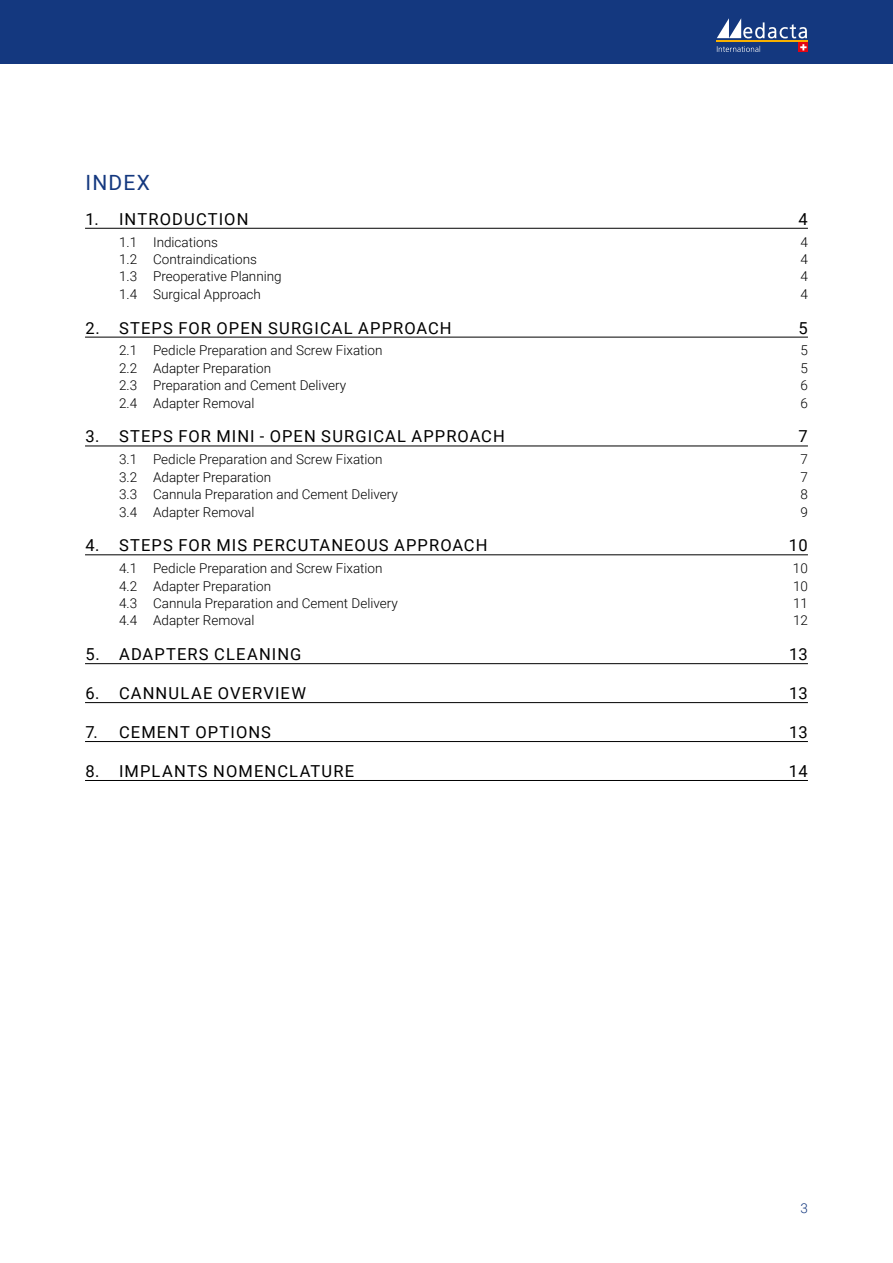
<style>
.page{position:relative;width:893px;height:1263px;background:#fff}
.page>*{position:absolute;margin:0;border:0;box-sizing:border-box;transform-origin:0 0}
.t1{font:21px "Roboto";letter-spacing:.06em;color:#14387f}
.t2{font:16.5px "Roboto";letter-spacing:.065em;color:#000}
.t3{font:300 13.5px "Roboto";color:#000}
.t4{font:300 13.5px "Roboto";color:#14387f}
</style>
<div class="page">
<div style="left:0;top:0;width:893px;height:64px;background:#14387f"></div>
<hr style="left:716px;top:40px;width:92px;height:1px;background:#f9b000">
<svg style="left:717px;top:18px;width:90px;height:20px"></svg>
<svg style="left:799px;top:43px;width:9px;height:9px"></svg>
<svg style="left:800px;top:44px;width:6px;height:6px"></svg>
<svg style="left:717px;top:46px;width:43px;height:6px"></svg>
<hr style="left:85px;top:228px;width:723px;height:1px;background:#000">
<hr style="left:85px;top:337px;width:723px;height:1px;background:#000">
<hr style="left:85px;top:446px;width:723px;height:1px;background:#000">
<hr style="left:85px;top:554px;width:723px;height:1px;background:#000">
<hr style="left:85px;top:663px;width:723px;height:1px;background:#000">
<hr style="left:85px;top:702px;width:723px;height:1px;background:#000">
<hr style="left:85px;top:741px;width:723px;height:1px;background:#000">
<hr style="left:85px;top:780px;width:723px;height:1px;background:#000">
<h1 class="t1" style="left:85px;top:168px;width:66px">INDEX</h1>
<p class="t2" style="left:85px;top:207px;width:165px">1. INTRODUCTION</p>
<p class="t2" style="left:798px;top:207px;width:11px">4</p>
<p class="t3" style="left:119px;top:232px;width:100px">1.1 Indications</p>
<p class="t3" style="left:800px;top:232px;width:9px">4</p>
<p class="t3" style="left:119px;top:250px;width:139px">1.2 Contraindications</p>
<p class="t3" style="left:800px;top:250px;width:9px">4</p>
<p class="t3" style="left:119px;top:267px;width:164px">1.3 Preoperative Planning</p>
<p class="t3" style="left:800px;top:267px;width:9px">4</p>
<p class="t3" style="left:119px;top:285px;width:143px">1.4 Surgical Approach</p>
<p class="t3" style="left:800px;top:285px;width:9px">4</p>
<p class="t2" style="left:85px;top:316px;width:368px">2. STEPS FOR OPEN SURGICAL APPROACH</p>
<p class="t2" style="left:798px;top:316px;width:11px">5</p>
<p class="t3" style="left:119px;top:341px;width:265px">2.1 Pedicle Preparation and Screw Fixation</p>
<p class="t3" style="left:800px;top:341px;width:9px">5</p>
<p class="t3" style="left:119px;top:359px;width:154px">2.2 Adapter Preparation</p>
<p class="t3" style="left:800px;top:359px;width:9px">5</p>
<p class="t3" style="left:119px;top:376px;width:229px">2.3 Preparation and Cement Delivery</p>
<p class="t3" style="left:800px;top:376px;width:9px">6</p>
<p class="t3" style="left:119px;top:393px;width:137px">2.4 Adapter Removal</p>
<p class="t3" style="left:800px;top:393px;width:9px">6</p>
<p class="t2" style="left:85px;top:425px;width:421px">3. STEPS FOR MINI - OPEN SURGICAL APPROACH</p>
<p class="t2" style="left:798px;top:425px;width:11px">7</p>
<p class="t3" style="left:119px;top:450px;width:265px">3.1 Pedicle Preparation and Screw Fixation</p>
<p class="t3" style="left:800px;top:450px;width:9px">7</p>
<p class="t3" style="left:119px;top:467px;width:154px">3.2 Adapter Preparation</p>
<p class="t3" style="left:800px;top:467px;width:9px">7</p>
<p class="t3" style="left:119px;top:485px;width:280px">3.3 Cannula Preparation and Cement Delivery</p>
<p class="t3" style="left:800px;top:485px;width:9px">8</p>
<p class="t3" style="left:119px;top:502px;width:137px">3.4 Adapter Removal</p>
<p class="t3" style="left:800px;top:502px;width:9px">9</p>
<p class="t2" style="left:85px;top:534px;width:404px">4. STEPS FOR MIS PERCUTANEOUS APPROACH</p>
<p class="t2" style="left:789px;top:534px;width:20px">10</p>
<p class="t3" style="left:119px;top:559px;width:265px">4.1 Pedicle Preparation and Screw Fixation</p>
<p class="t3" style="left:793px;top:559px;width:16px">10</p>
<p class="t3" style="left:119px;top:576px;width:154px">4.2 Adapter Preparation</p>
<p class="t3" style="left:793px;top:576px;width:16px">10</p>
<p class="t3" style="left:119px;top:594px;width:280px">4.3 Cannula Preparation and Cement Delivery</p>
<p class="t3" style="left:793px;top:594px;width:16px">11</p>
<p class="t3" style="left:119px;top:611px;width:137px">4.4 Adapter Removal</p>
<p class="t3" style="left:793px;top:611px;width:16px">12</p>
<p class="t2" style="left:85px;top:643px;width:218px">5. ADAPTERS CLEANING</p>
<p class="t2" style="left:789px;top:643px;width:20px">13</p>
<p class="t2" style="left:85px;top:682px;width:222px">6. CANNULAE OVERVIEW</p>
<p class="t2" style="left:789px;top:682px;width:20px">13</p>
<p class="t2" style="left:85px;top:721px;width:187px">7. CEMENT OPTIONS</p>
<p class="t2" style="left:789px;top:721px;width:20px">13</p>
<p class="t2" style="left:85px;top:760px;width:270px">8. IMPLANTS NOMENCLATURE</p>
<p class="t2" style="left:789px;top:760px;width:20px">14</p>
<p class="t4" style="left:800px;top:1198px;width:9px">3</p>
</div>
